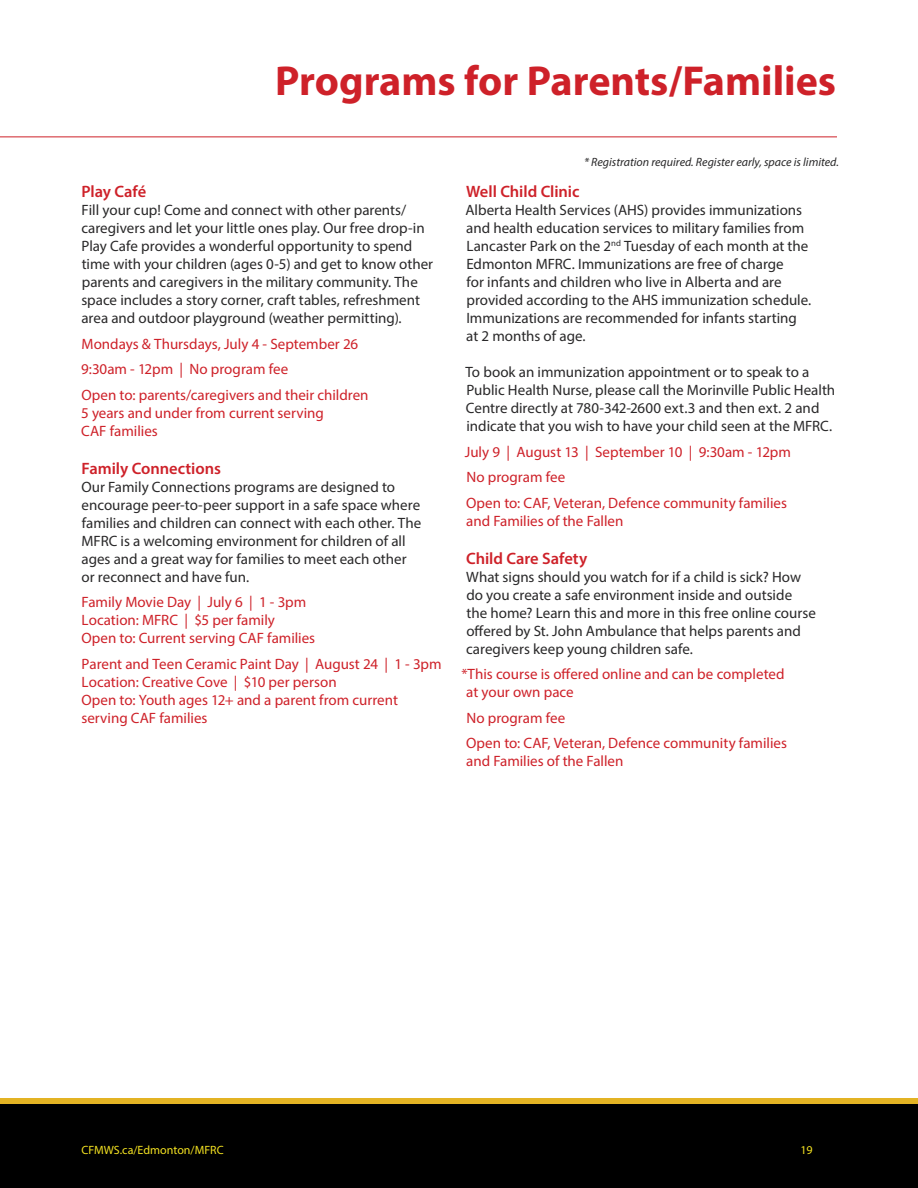
<style>
.page{position:relative;width:918px;height:1188px;background:#fff}
.page>*{position:absolute;margin:0;border:0;box-sizing:border-box;transform-origin:0 0}
.t1{font:700 42px "Myriad Pro";color:#ce2129}
.t2{font:600 16.5px "Myriad Pro";letter-spacing:-.005em;color:#ce2129}
.t3{font:15px/18px "Myriad Pro";color:#292829}
.t4{font:15px/18px "Myriad Pro";color:#ce2129}
.t5{font:italic 12px "Myriad Pro";color:#292829}
.t6{font:12px "Myriad Pro";color:#f4e221}
</style>
<div class="page">
<div style="left:0;top:1099px;width:918px;height:5px;background:#e3b324"></div>
<div style="left:0;top:1104px;width:918px;height:84px;background:#000"></div>
<hr style="left:0;top:136px;width:837px;height:1px;background:#ce2129">
<h1 class="t1" style="left:275px;top:54px;width:562px">Programs for Parents/Families</h1>
<p class="t2" style="left:82px;top:181px;width:66px">Play Café</p>
<p class="t3" style="left:81px;top:201px;width:353px">Fill your cup! Come and connect with other parents/ caregivers and let your little ones play. Our free drop-in Play Cafe provides a wonderful opportunity to spend time with your children (ages 0-5) and get to know other parents and caregivers in the military community. The space includes a story corner, craft tables, refreshment area and outdoor playground (weather permitting).</p>
<p class="t4" style="left:81px;top:331px;width:289px;line-height:25.5px">Mondays &amp; Thursdays, July 4 - September 26<br>9:30am - 12pm | No program fee<br>Open to: parents/caregivers and their children</p>
<p class="t4" style="left:81px;top:404px;width:244px">5 years and under from current serving<br>CAF families</p>
<p class="t2" style="left:82px;top:458px;width:141px">Family Connections</p>
<p class="t3" style="left:81px;top:477px;width:341px">Our Family Connections programs are designed to encourage peer-to-peer support in a safe space where families and children can connect with each other. The MFRC is a welcoming environment for children of all ages and a great way for families to meet each other or reconnect and have fun.</p>
<p class="t4" style="left:81px;top:593px;width:235px">Family Movie Day | July 6 | 1 - 3pm<br>Location: MFRC | $5 per family<br>Open to: Current serving CAF families</p>
<p class="t4" style="left:81px;top:654px;width:362px">Parent and Teen Ceramic Paint Day | August 24 | 1 - 3pm Location: Creative Cove | $10 per person<br>Open to: Youth ages 12+ and a parent from current serving CAF families</p>
<p class="t5" style="left:584px;top:155px;width:256px">* Registration required. Register early, space is limited.</p>
<p class="t2" style="left:466px;top:181px;width:115px">Well Child Clinic</p>
<p class="t3" style="left:465px;top:201px;width:347px">Alberta Health Services (AHS) provides immunizations and health education services to military families from Lancaster Park on the 2<sup>nd</sup> Tuesday of each month at the Edmonton MFRC. Immunizations are free of charge<br>for infants and children who live in Alberta and are provided according to the AHS immunization schedule.<br>Immunizations are recommended for infants starting at 2 months of age.</p>
<p class="t3" style="left:465px;top:363px;width:371px">To book an immunization appointment or to speak to a Public Health Nurse, please call the Morinville Public Health Centre directly at 780-342-2600 ext.3 and then ext. 2 and indicate that you wish to have your child seen at the MFRC.</p>
<p class="t4" style="left:465px;top:439px;width:328px;line-height:25.5px">July 9 | August 13 | September 10 | 9:30am - 12pm<br>No program fee<br>Open to: CAF, Veteran, Defence community families</p>
<p class="t4" style="left:466px;top:512px;width:159px">and Families of the Fallen</p>
<p class="t2" style="left:466px;top:548px;width:123px">Child Care Safety</p>
<p class="t3" style="left:466px;top:567px;width:351px">What signs should you watch for if a child is sick? How do you create a safe environment inside and outside the home? Learn this and more in this free online course offered by St. John Ambulance that helps parents and caregivers keep young children safe.</p>
<p class="t4" style="left:466px;top:665px;width:320px;text-indent:-5px">*This course is offered online and can be completed at your own pace</p>
<p class="t4" style="left:466px;top:705px;width:322px;line-height:25.5px">No program fee<br>Open to: CAF, Veteran, Defence community families</p>
<p class="t4" style="left:466px;top:752px;width:159px">and Families of the Fallen</p>
<p class="t6" style="left:82px;top:1143px;width:144px">CFMWS.ca/Edmonton/MFRC</p>
<p class="t6" style="left:800px;top:1143px;width:14px">19</p>
</div>
